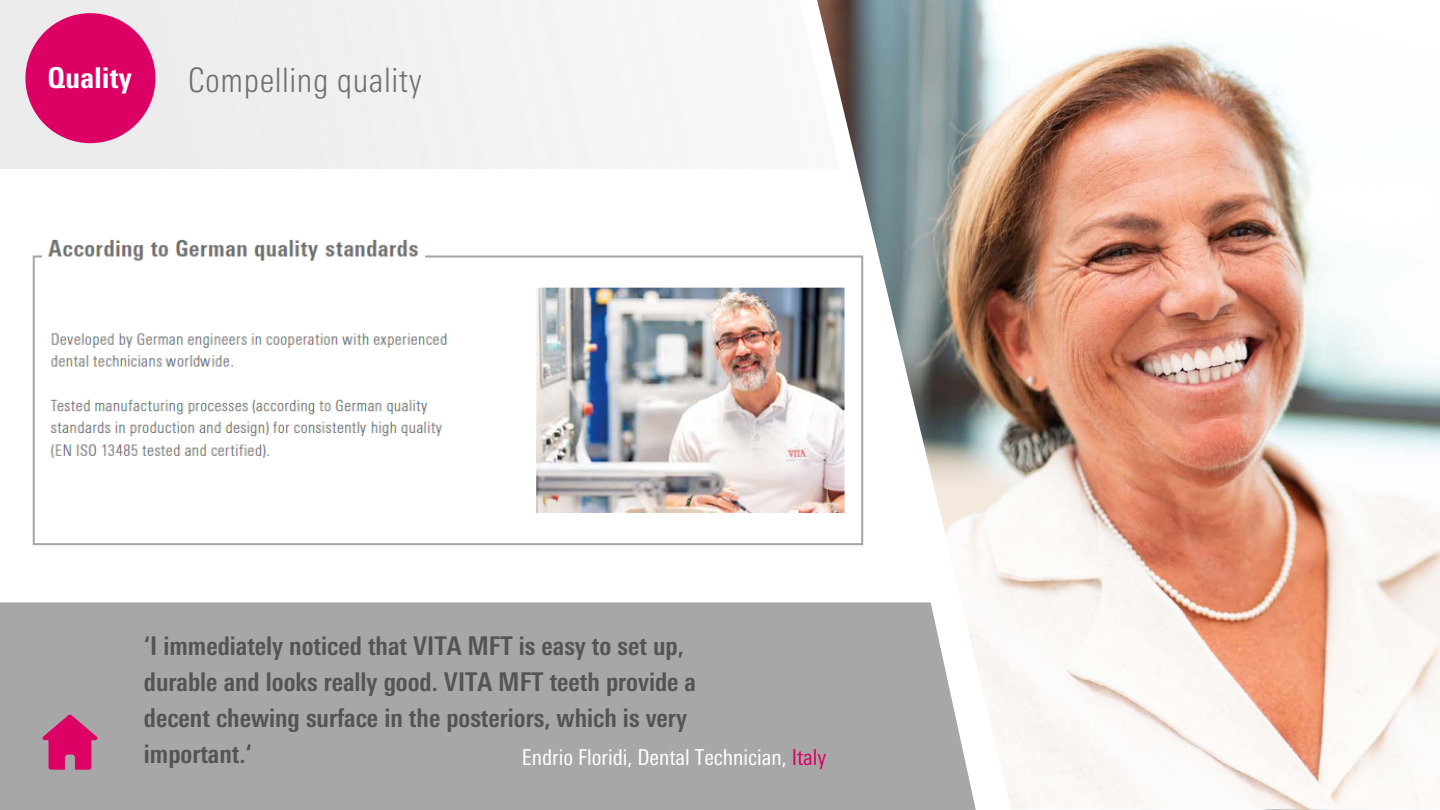
<style>
.page{position:relative;width:1440px;height:810px;background:#fff}
.page>*{position:absolute;margin:0;border:0;box-sizing:border-box;transform-origin:0 0}
.t1{font:300 condensed 33.7px "Univers Next Pro";letter-spacing:.015em;color:#6f6f6e}
.t2{font:800 condensed 28.6px "Univers Next Pro";letter-spacing:.015em;color:#fff}
.t3{font:700 condensed 25.8px/36px "Univers Next Pro";color:#545454}
.t4{font:condensed 21.9px "Univers Next Pro";color:#fff}
.s1{color:#dd0064}
</style>
<div class="page">
<div style="left:0;top:0;width:639px;height:168px;background:#f0f0f1"></div>
<div style="left:25px;top:13px;width:130px;height:130px;background:#dd0064;border-radius:50%"></div>
<div style="left:0;top:602px;width:976px;height:208px;background:#a7a7a8"></div>
<svg style="left:42px;top:715px;width:56px;height:55px;background:#c83f7d"></svg>
<img style="left:32px;top:239px;width:785px;height:307px">
<img style="left:817px;top:0;width:623px;height:809px">
<p class="t2" style="left:48px;top:66px;width:86px">Quality</p>
<p class="t1" style="left:188px;top:67px;width:236px">Compelling quality</p>
<p class="t3" style="left:144px;top:630px;width:554px">‘I immediately noticed that VITA MFT is easy to set up, durable and looks really good. VITA MFT teeth provide a decent chewing surface in the posteriors, which is very important.‘</p>
<p class="t4" style="left:522px;top:749px;width:306px">Endrio Floridi, Dental Technician, <span class="s1">Italy</span></p>
</div>
